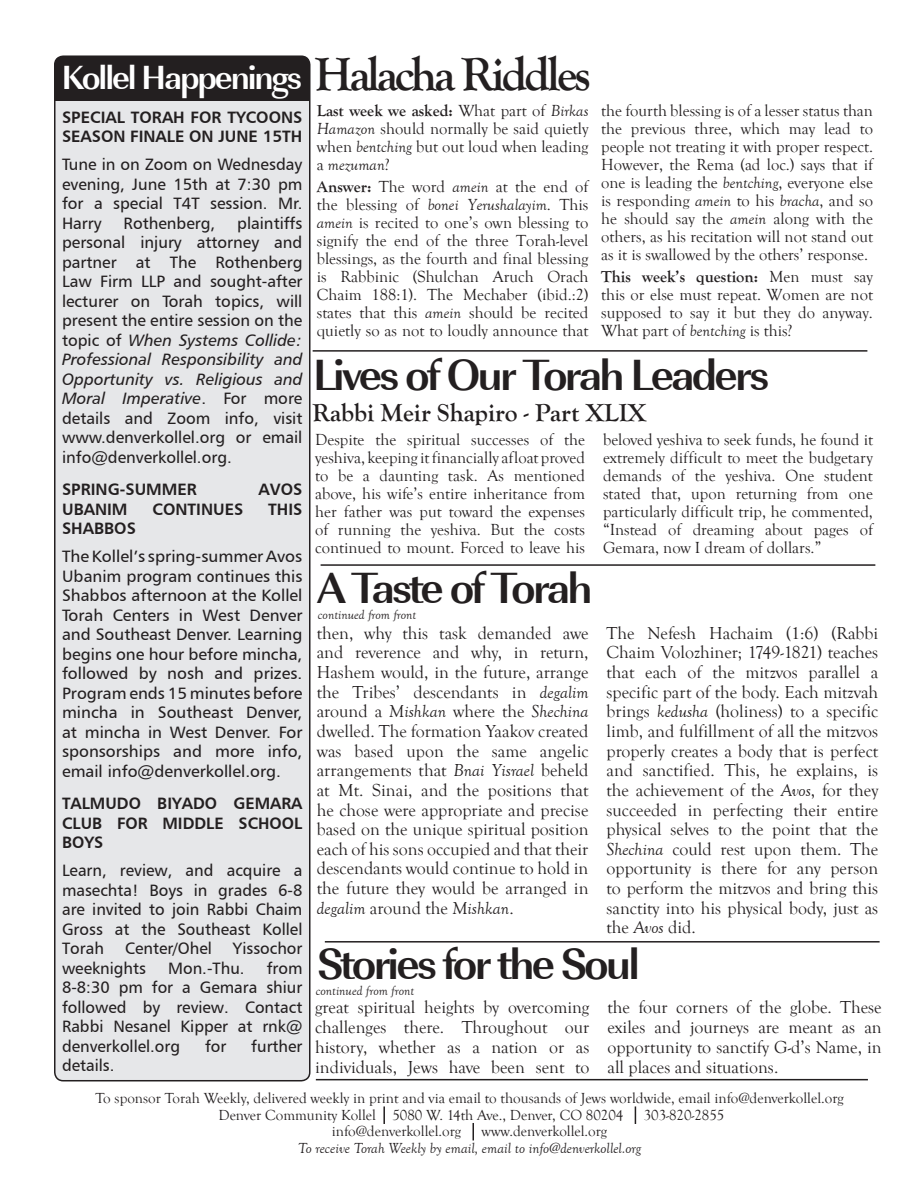
<style>
.page{position:relative;width:918px;height:1188px;background:#fff}
.page>*{position:absolute;margin:0;border:0;box-sizing:border-box;transform-origin:0 0}
.t1{font:700 48px "Goudy Old Style T";letter-spacing:-.06em;color:#231f20}
.t2{font:700 45px "URW Imperial T";letter-spacing:-.06em;color:#231f20}
.t3{font:700 34.5px "URW Imperial T";letter-spacing:-.06em;color:#fff}
.t4{font:700 25.5px "Goudy Old Style T";color:#231f20}
.t5{font:17.85px/19.6px "Goudy Old Style T";color:#231f20;text-align:justify}
.t6{font:16.5px/18px "Goudy Old Style T";color:#231f20;text-align:justify}
.t7{font:16.5px/19.5px "Humanist 777 BT Roman B";color:#231f20;text-align:justify}
.t8{font:16.5px/19.5px "Humanist 777 BT Bold B";color:#231f20}
.t9{font:15px "Goudy Old Style T";color:#231f20}
.t10{font:italic 15px "Goudy Old Style T";color:#231f20}
.t11{font:italic 13.5px "Goudy Old Style T";color:#231f20}
.s1{font-family:"Humanist 777 BT Italic B"}
.s2{font-weight:700}
.s3{font-style:italic}
</style>
<div class="page">
<div style="left:55px;top:56px;width:255px;height:1025px;background:#e6e7e9;border-radius:9px"></div>
<div style="left:55px;top:56px;width:255px;height:45px;background:#231f20"></div>
<div style="left:54px;top:55px;width:257px;height:1026px;border:2px solid #231f20;border-radius:9px"></div>
<svg style="left:383px;top:1106px;width:2px;height:18px"></svg>
<svg style="left:635px;top:1106px;width:1px;height:18px"></svg>
<svg style="left:473px;top:1123px;width:1px;height:17px"></svg>
<hr style="left:313px;top:350px;width:554px;height:2px;background:#231f20">
<hr style="left:316px;top:1079px;width:552px;height:1px;background:#231f20">
<hr style="left:321px;top:564px;width:554px;height:2px;background:#231f20">
<hr style="left:325px;top:941px;width:555px;height:2px;background:#231f20">
<p class="t3" style="left:61px;top:57px;width:242px">Kollel Happenings</p>
<p class="t1" style="left:315px;top:47px;width:278px">Halacha Riddles</p>
<p class="t8" style="left:62px;top:107px;width:242px">SPECIAL TORAH FOR TYCOONS<br>SEASON FINALE ON JUNE 15TH</p>
<p class="t7" style="left:62px;top:155px;width:242px">Tune in on Zoom on Wednesday evening, June 15th at 7:30 pm for a special T4T session. Mr.<br>Harry</p>
<p class="t7" style="left:62px;top:213px;width:242px;text-indent:175px">plaintiffs personal injury attorney and partner at The Rothenberg Law Firm LLP and sought-after lecturer on Torah topics, will present the entire session on the topic of <span class="s1">When Systems Collide:<br>Professional Responsibility and Opportunity vs. Religious and Moral Imperative</span>. For more details and Zoom info, visit www.denverkollel.org or email info@denverkollel.org.</p>
<p class="t8" style="left:62px;top:479px;width:136px">SPRING-SUMMER</p>
<p class="t8" style="left:259px;top:479px;width:45px">AVOS</p>
<p class="t8" style="left:62px;top:499px;width:67px">UBANIM</p>
<p class="t8" style="left:152px;top:499px;width:92px">CONTINUES</p>
<p class="t8" style="left:268px;top:499px;width:36px">THIS</p>
<p class="t8" style="left:62px;top:518px;width:75px">SHABBOS</p>
<p class="t7" style="left:62px;top:546px;width:242px">The Kollel’s spring-summer Avos Ubanim program continues this Shabbos afternoon at the Kollel Torah Centers in West Denver and Southeast Denver. Learning begins one hour before mincha, followed by nosh and prizes.<br>Program ends 15 minutes before mincha in Southeast Denver, at mincha in West Denver. For sponsorships and more info, email info@denverkollel.org.</p>
<p class="t8" style="left:62px;top:793px;width:242px;text-align:justify">TALMUDO BIYADO GEMARA CLUB FOR MIDDLE SCHOOL BOYS</p>
<p class="t7" style="left:62px;top:860px;width:242px">Learn, review, and acquire a masechta! Boys in grades 6-8 are invited to join Rabbi Chaim Gross at the Southeast Kollel Torah</p>
<p class="t7" style="left:124px;top:213px;width:93px">Rothenberg,</p>
<p class="t7" style="left:125px;top:938px;width:88px">Center/Ohel</p>
<p class="t7" style="left:233px;top:938px;width:71px">Yissochor</p>
<p class="t7" style="left:62px;top:958px;width:86px">weeknights</p>
<p class="t7" style="left:168px;top:958px;width:78px">Mon.-Thu.</p>
<p class="t7" style="left:62px;top:958px;width:242px;text-indent:205px">from 8-8:30 pm for a Gemara shiur followed by review. Contact Rabbi Nesanel Kipper at rnk@ denverkollel.org</p>
<p class="t7" style="left:205px;top:1036px;width:23px">for</p>
<p class="t7" style="left:251px;top:1036px;width:53px">further</p>
<p class="t7" style="left:62px;top:1055px;width:54px">details.</p>
<p class="t6" style="left:317px;top:102px;width:273px"><span class="s2">Last week we asked:</span> What part of <span class="s3">Birkas Hamazon</span> should normally be said quietly when <span class="s3">bentching</span> but out loud when leading a <span class="s3">mezuman</span>?</p>
<p class="t6" style="left:317px;top:178px;width:273px"><span class="s2">Answer:</span> The word <span class="s3">amein</span> at the end of the blessing of <span class="s3">bonei Yerushalayim</span>. This <span class="s3">amein</span> is recited to one’s own blessing to signify the end of the three Torah-level blessings, as the fourth and final blessing is Rabbinic (Shulchan Aruch Orach Chaim 188:1). The Mechaber (ibid.:2) states that this <span class="s3">amein</span> should be recited quietly so as not to loudly announce that</p>
<p class="t6" style="left:601px;top:102px;width:273px">the fourth blessing is of a lesser status than the previous three, which may lead to people not treating it with proper respect.<br>However, the Rema (ad loc.) says that if one is leading the <span class="s3">bentching</span>, everyone else is responding <span class="s3">amein</span> to his <span class="s3">bracha</span>, and so he should say the <span class="s3">amein</span> along with the others, as his recitation will not stand out as it is swallowed by the others’ response.</p>
<p class="t6" style="left:601px;top:268px;width:273px"><span class="s2">This week’s question:</span> Men must say this or else must repeat. Women are not supposed to say it but they do anyway.<br>What part of <span class="s3">bentching</span> is this?</p>
<p class="t2" style="left:313px;top:349px;width:458px">Lives of Our Torah Leaders</p>
<p class="t4" style="left:313px;top:399px;width:335px">Rabbi Meir Shapiro - Part XLIX</p>
<p class="t6" style="left:315px;top:431px;width:271px">Despite the spiritual successes of the yeshiva, keeping it financially afloat proved to be a daunting task. As mentioned above, his wife’s entire inheritance from her father was put toward the expenses of running the yeshiva. But the costs continued to mount. Forced to leave his</p>
<p class="t6" style="left:603px;top:431px;width:271px">beloved yeshiva to seek funds, he found it extremely difficult to meet the budgetary demands of the yeshiva. One student stated that, upon returning from one particularly difficult trip, he commented, “Instead of dreaming about pages of Gemara, now I dream of dollars.”</p>
<p class="t2" style="left:317px;top:561px;width:277px">A Taste of Torah</p>
<p class="t11" style="left:318px;top:607px;width:100px">continued from front</p>
<p class="t5" style="left:317px;top:623px;width:273px">then, why this task demanded awe and reverence and why, in return, Hashem would, in the future, arrange the Tribes’ descendants in <span class="s3">degalim </span>around a <span class="s3">Mishkan</span> where the <span class="s3">Shechina </span>dwelled. The formation Yaakov created was based upon the same angelic arrangements that <span class="s3">Bnai Yisrael</span> beheld at Mt. Sinai, and the positions that he chose were appropriate and precise based on the unique spiritual position each of his sons occupied and that their descendants would continue to hold in the future they would be arranged in <span class="s3">degalim</span> around the <span class="s3">Mishkan</span>.</p>
<p class="t5" style="left:607px;top:623px;width:273px">The Nefesh Hachaim (1:6) (Rabbi Chaim Volozhiner; 1749-1821) teaches that each of the mitzvos parallel a specific part of the body. Each mitzvah brings <span class="s3">kedusha</span> (holiness) to a specific limb, and fulfillment of all the mitzvos properly creates a body that is perfect and sanctified. This, he explains, is the achievement of the <span class="s3">Avos</span>, for they succeeded in perfecting their entire physical selves to the point that the <span class="s3">Shechina</span> could rest upon them. The opportunity is there for any person to perform the mitzvos and bring this sanctity into his physical body, just as the <span class="s3">Avos</span> did.</p>
<p class="t2" style="left:317px;top:937px;width:324px">Stories for the Soul</p>
<p class="t11" style="left:316px;top:983px;width:100px">continued from front</p>
<p class="t5" style="left:315px;top:997px;width:276px;line-height:20.1px">great spiritual heights by overcoming challenges there. Throughout our history, whether as a nation or as individuals, Jews have been sent to</p>
<p class="t5" style="left:607px;top:997px;width:276px;line-height:20.1px">the four corners of the globe. These exiles and journeys are meant as an opportunity to sanctify G-d’s Name, in all places and situations.</p>
<p class="t9" style="left:95px;top:1090px;width:750px">To sponsor Torah Weekly, delivered weekly in print and via email to thousands of Jews worldwide, email info@denverkollel.org</p>
<p class="t9" style="left:219px;top:1107px;width:406px">Denver Community Kollel 5080 W. 14th Ave., Denver, CO 80204</p>
<p class="t9" style="left:644px;top:1107px;width:82px">303-820-2855</p>
<p class="t9" style="left:332px;top:1123px;width:131px">info@denverkollel.org</p>
<p class="t9" style="left:482px;top:1123px;width:127px">www.denverkollel.org</p>
<p class="t10" style="left:298px;top:1140px;width:344px">To receive Torah Weekly by email, email to info@denverkollel.org</p>
</div>
